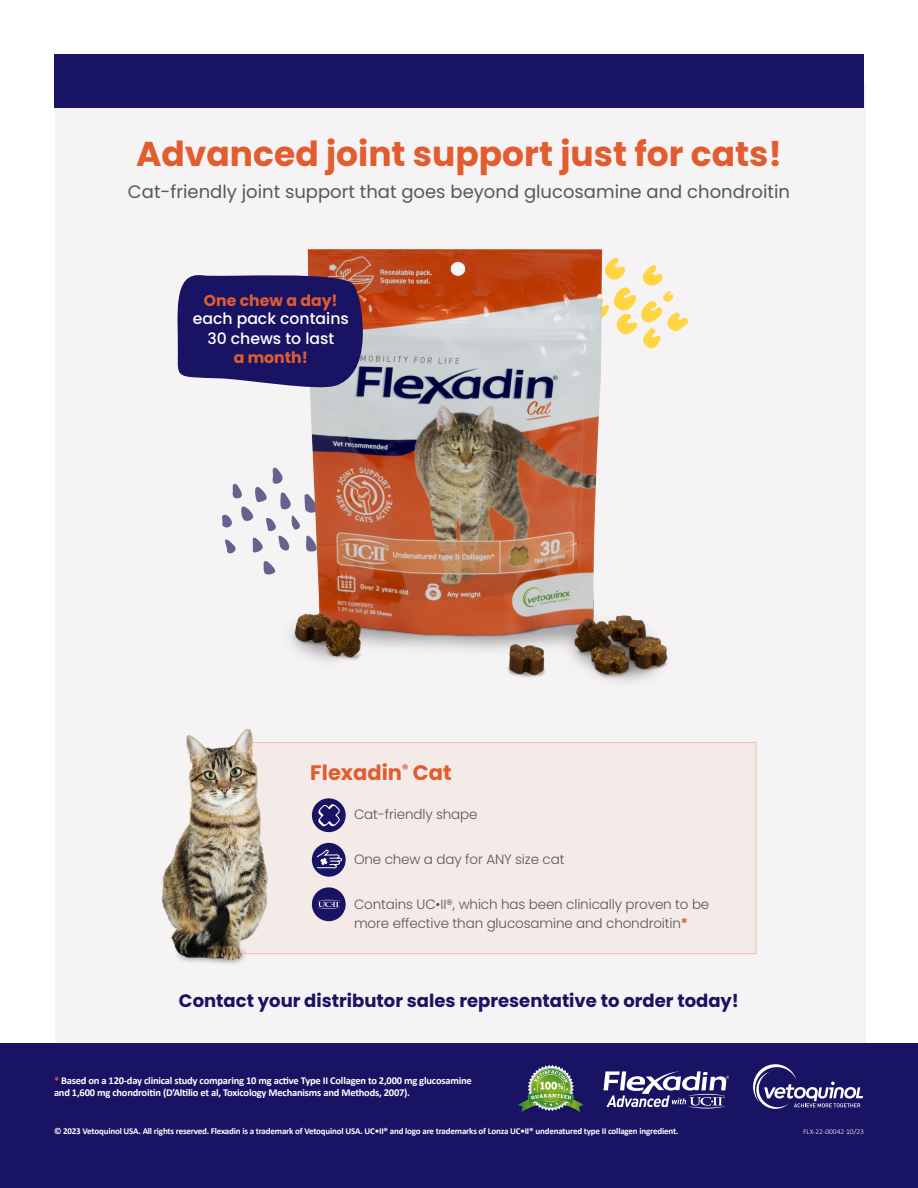
<style>
.page{position:relative;width:918px;height:1188px;background:#fff}
.page>*{position:absolute;margin:0;border:0;box-sizing:border-box;transform-origin:0 0}
.t1{font:700 34.5px "Poppins";color:#e15c2f}
.t2{font:700 21px "Poppins";color:#e15c2f}
.t3{font:18px "Poppins";color:#565759}
.t4{font:700 18px "Poppins";color:#191364}
.t5{font:500 15.6px/19.2px "Poppins";color:#fff;text-align:center}
.t6{font:700 15.6px "Poppins";color:#e15c2f}
.t7{font:300 13.5px/19.5px "Poppins";letter-spacing:-.01em;color:#565759;text-align:center}
.t8{font:700 10.5px "Calibri";letter-spacing:-.02em;color:#fff}
.t9{font:700 9px "Calibri";letter-spacing:-.02em;color:#fff}
.t10{font:300 7.5px "Calibri";color:#fff}
.s1{font-weight:700;color:#e15c2f}
.s2{font-weight:700;font-size:18px;color:#e15c2f}
.s3{color:#e15c2f}
</style>
<div class="page">
<div style="left:55px;top:82px;width:810px;height:1052px;background:#f6f3f4"></div>
<svg style="left:186px;top:961px;width:55px;height:3px"></svg>
<svg style="left:222px;top:483px;width:23px;height:71px"></svg>
<img style="left:245px;top:249px;width:443px;height:433px">
<svg style="left:177px;top:270px;width:186px;height:122px;background:#393174"></svg>
<div style="left:0;top:1043px;width:918px;height:145px;background:#191364"></div>
<div style="left:54px;top:54px;width:810px;height:53px;background:#191364"></div>
<svg style="left:753px;top:1064px;width:110px;height:45px"></svg>
<svg style="left:603px;top:1071px;width:126px;height:37px"></svg>
<svg style="left:518px;top:1065px;width:66px;height:47px"></svg>
<div style="left:269px;top:742px;width:488px;height:212px;background:#f4eae8"></div>
<img style="left:161px;top:729px;width:108px;height:232px">
<svg style="left:317px;top:900px;width:24px;height:9px"></svg>
<svg style="left:316px;top:849px;width:26px;height:19px"></svg>
<svg style="left:318px;top:804px;width:23px;height:23px"></svg>
<p class="t1" style="left:136px;top:134px;width:647px">Advanced joint support just for cats!</p>
<p class="t3" style="left:128px;top:181px;width:664px">Cat-friendly joint support that goes beyond glucosamine and chondroitin</p>
<p class="t6" style="left:204px;top:291px;width:135px">One chew a day!</p>
<p class="t5" style="left:193px;top:309px;width:158px">each pack contains<br>30 chews to last<br><span class="s1">a month!</span></p>
<p class="t2" style="left:310px;top:760px;width:143px">Flexadin<sup>®</sup> Cat</p>
<p class="t7" style="left:327px;top:804px;width:152px"><span class="s2">•</span> Cat-friendly shape</p>
<p class="t7" style="left:327px;top:849px;width:239px"><span class="s2">•</span> One chew a day for ANY size cat</p>
<p class="t7" style="left:327px;top:894px;width:384px"><span class="s2">•</span> Contains UC•II®, which has been clinically proven to be more effective than glucosamine and chondroitin<span class="s1">*</span></p>
<p class="t4" style="left:179px;top:991px;width:562px">Contact your distributor sales representative to order today!</p>
<p class="t8" style="left:54px;top:1073px;width:419px"><span class="s3">*</span> Based on a 120-day clinical study comparing 10 mg active Type II Collagen to 2,000 mg glucosamine</p>
<p class="t8" style="left:54px;top:1085px;width:358px">and 1,600 mg chondroitin (D’Altilio et al, Toxicology Mechanisms and Methods, 2007).</p>
<p class="t9" style="left:54px;top:1125px;width:626px">© 2023 Vetoquinol USA. All rights reserved. Flexadin is a trademark of Vetoquinol USA. UC•II® and logo are trademarks of Lonza UC•II® undenatured type II collagen ingredient.</p>
<p class="t10" style="left:803px;top:1127px;width:62px">FLX-22-00042 10/23</p>
</div>
